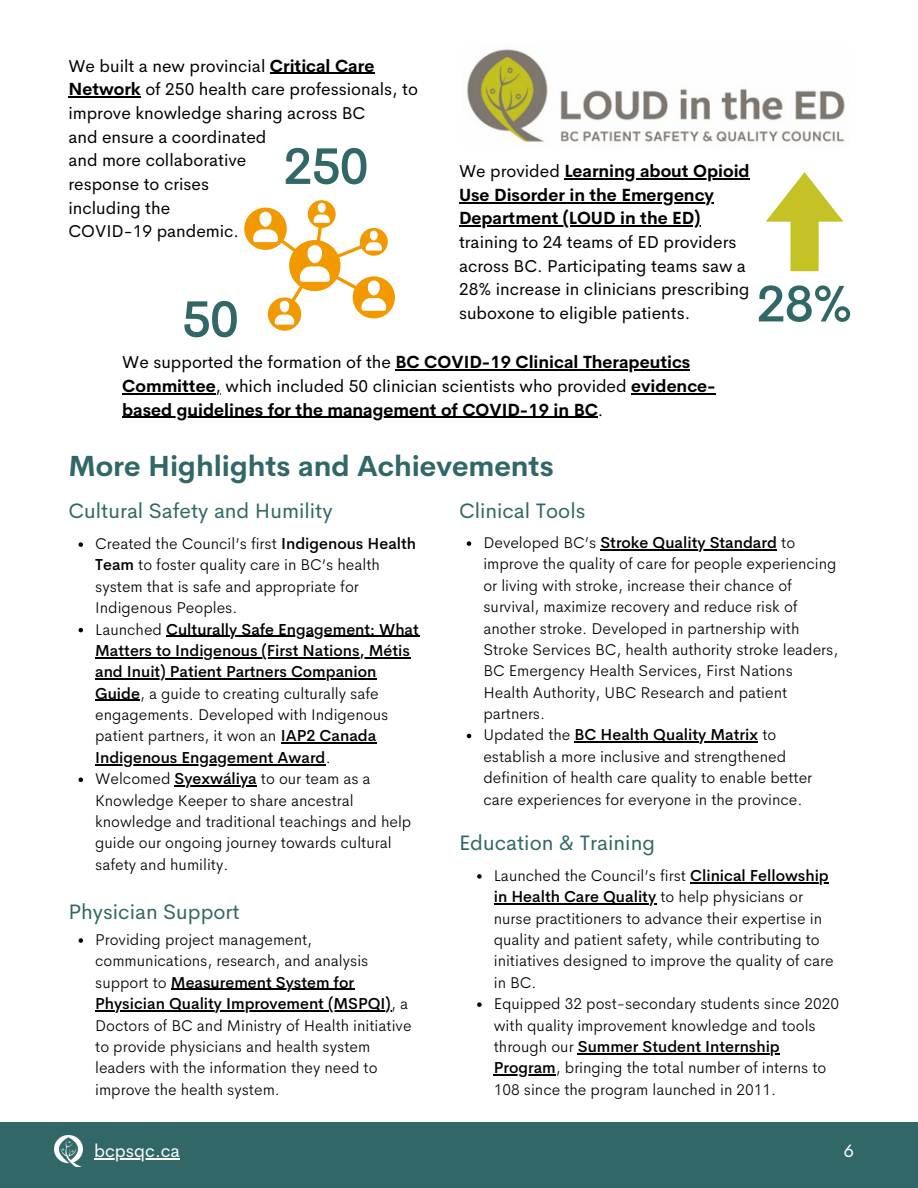
<style>
.page{position:relative;width:918px;height:1188px;background:#fff}
.page>*{position:absolute;margin:0;border:0;box-sizing:border-box;transform-origin:0 0}
.t1{font:500 51px "Cerebri Sans";letter-spacing:-.03em;color:#316767}
.t2{font:700 28.5px "Cerebri Sans";color:#316767}
.t3{font:21px "Cerebri Sans";color:#316767}
.t4{font:18px "Cerebri Sans";color:#fff}
.t5{font:17.25px/23.7px "Cerebri Sans";color:#000}
.t6{font:700 17.25px/23.7px "Cerebri Sans";color:#000}
.t7{font:300 15.75px/21.3px "Cerebri Sans";color:#000}
.s1{font-weight:700}
.s2{font-weight:400}
.s3{font-weight:500}
</style>
<div class="page">
<div style="left:0;top:1123px;width:918px;height:65px;background:#316767"></div>
<img style="left:54px;top:1135px;width:28px;height:32px">
<svg style="left:766px;top:172px;width:77px;height:99px"></svg>
<hr style="left:270px;top:73px;width:104px;height:1px;background:#000">
<hr style="left:68px;top:97px;width:73px;height:1px;background:#000">
<svg style="left:244px;top:200px;width:151px;height:131px"></svg>
<img style="left:467px;top:49px;width:378px;height:93px">
<hr style="left:94px;top:1158px;width:86px;height:1px;background:#fff">
<svg style="left:467px;top:541px;width:4px;height:5px"></svg>
<hr style="left:600px;top:549px;width:177px;height:1px;background:#000">
<svg style="left:467px;top:734px;width:4px;height:4px"></svg>
<hr style="left:575px;top:742px;width:183px;height:1px;background:#000">
<hr style="left:564px;top:178px;width:186px;height:1px;background:#000">
<hr style="left:459px;top:202px;width:255px;height:1px;background:#000">
<hr style="left:459px;top:226px;width:241px;height:1px;background:#000">
<svg style="left:477px;top:874px;width:5px;height:5px"></svg>
<hr style="left:690px;top:882px;width:139px;height:1px;background:#000">
<hr style="left:494px;top:903px;width:162px;height:2px;background:#000">
<svg style="left:477px;top:1002px;width:5px;height:5px"></svg>
<hr style="left:578px;top:1053px;width:202px;height:1px;background:#000">
<hr style="left:494px;top:1074px;width:62px;height:2px;background:#000">
<svg style="left:79px;top:938px;width:4px;height:5px"></svg>
<hr style="left:171px;top:989px;width:183px;height:1px;background:#000">
<hr style="left:95px;top:1010px;width:296px;height:1px;background:#000">
<svg style="left:79px;top:542px;width:4px;height:5px"></svg>
<svg style="left:79px;top:628px;width:4px;height:4px"></svg>
<hr style="left:166px;top:636px;width:253px;height:1px;background:#000">
<hr style="left:95px;top:657px;width:315px;height:1px;background:#000">
<hr style="left:95px;top:678px;width:282px;height:2px;background:#000">
<hr style="left:95px;top:700px;width:45px;height:1px;background:#000">
<hr style="left:281px;top:743px;width:95px;height:1px;background:#000">
<hr style="left:95px;top:764px;width:231px;height:1px;background:#000">
<svg style="left:79px;top:777px;width:4px;height:5px"></svg>
<hr style="left:175px;top:785px;width:82px;height:1px;background:#000">
<hr style="left:396px;top:369px;width:294px;height:2px;background:#000">
<hr style="left:122px;top:393px;width:94px;height:1px;background:#000">
<hr style="left:631px;top:393px;width:85px;height:1px;background:#000">
<hr style="left:122px;top:417px;width:476px;height:1px;background:#000">
<p class="t5" style="left:68px;top:54px;width:351px">We built a new provincial <span class="s1">Critical Care<br>Network</span> of 250 health care professionals, to improve knowledge sharing across BC<br>and ensure a coordinated<br>and more collaborative<br>response to crises<br>including the<br>COVID-19 pandemic.</p>
<h1 class="t1" style="left:283px;top:133px;width:87px">250</h1>
<h1 class="t1" style="left:182px;top:286px;width:59px">50</h1>
<p class="t6" style="left:459px;top:159px;width:292px"><span class="s2">We provided</span> Learning about Opioid<br>Use Disorder in the Emergency<br>Department (LOUD in the ED)</p>
<p class="t5" style="left:459px;top:230px;width:292px">training to 24 teams of ED providers across BC. Participating teams saw a 28% increase in clinicians prescribing suboxone to eligible patients.</p>
<p class="t6" style="left:122px;top:350px;width:595px"><span class="s2">We supported the formation of the</span> BC COVID-19 Clinical Therapeutics<br>Committee<span class="s2">, which included 50 clinician scientists who provided</span> evidence&shy;based guidelines for the management of COVID-19 in BC<span class="s2">.</span></p>
<h1 class="t1" style="left:756px;top:270px;width:98px">28%</h1>
<h2 class="t2" style="left:68px;top:447px;width:487px">More Highlights and Achievements</h2>
<h3 class="t3" style="left:459px;top:497px;width:128px">Clinical Tools</h3>
<h3 class="t3" style="left:68px;top:497px;width:266px">Cultural Safety and Humility</h3>
<p class="t7" style="left:95px;top:533px;width:325px">Created the Council’s first <span class="s3">Indigenous Health Team</span> to foster quality care in BC’s health system that is safe and appropriate for Indigenous Peoples.<br>Launched <span class="s3">Culturally Safe Engagement: What Matters to Indigenous (First Nations, Métis and Inuit) Patient Partners Companion Guide</span>, a guide to creating culturally safe engagements. Developed with Indigenous patient partners, it won an <span class="s3">IAP2 Canada Indigenous Engagement Award</span>.<br>Welcomed <span class="s3">Syexwáliya</span> to our team as a Knowledge Keeper to share ancestral knowledge and traditional teachings and help guide our ongoing journey towards cultural safety and humility.</p>
<h3 class="t3" style="left:68px;top:898px;width:173px">Physician Support</h3>
<p class="t7" style="left:95px;top:929px;width:318px">Providing project management, communications, research, and analysis support to <span class="s3">Measurement System for Physician Quality Improvement (MSPQI)</span>, a Doctors of BC and Ministry of Health initiative to provide physicians and health system leaders with the information they need to improve the health system.</p>
<p class="t7" style="left:483px;top:532px;width:356px">Developed BC’s <span class="s3">Stroke Quality Standard</span> to improve the quality of care for people experiencing or living with stroke, increase their chance of survival, maximize recovery and reduce risk of another stroke. Developed in partnership with Stroke Services BC, health authority stroke leaders, BC Emergency Health Services, First Nations Health Authority, UBC Research and patient partners.<br>Updated the <span class="s3">BC Health Quality Matrix</span> to establish a more inclusive and strengthened definition of health care quality to enable better care experiences for everyone in the province.</p>
<h3 class="t3" style="left:459px;top:829px;width:197px">Education &amp; Training</h3>
<p class="t7" style="left:494px;top:865px;width:347px">Launched the Council’s first <span class="s3">Clinical Fellowship in Health Care Quality</span> to help physicians or nurse practitioners to advance their expertise in quality and patient safety, while contributing to initiatives designed to improve the quality of care in BC.<br>Equipped 32 post-secondary students since 2020 with quality improvement knowledge and tools through our <span class="s3">Summer Student Internship Program</span>, bringing the total number of interns to 108 since the program launched in 2011.</p>
<p class="t4" style="left:94px;top:1139px;width:87px">bcpsqc.ca</p>
<p class="t4" style="left:844px;top:1139px;width:12px">6</p>
</div>
